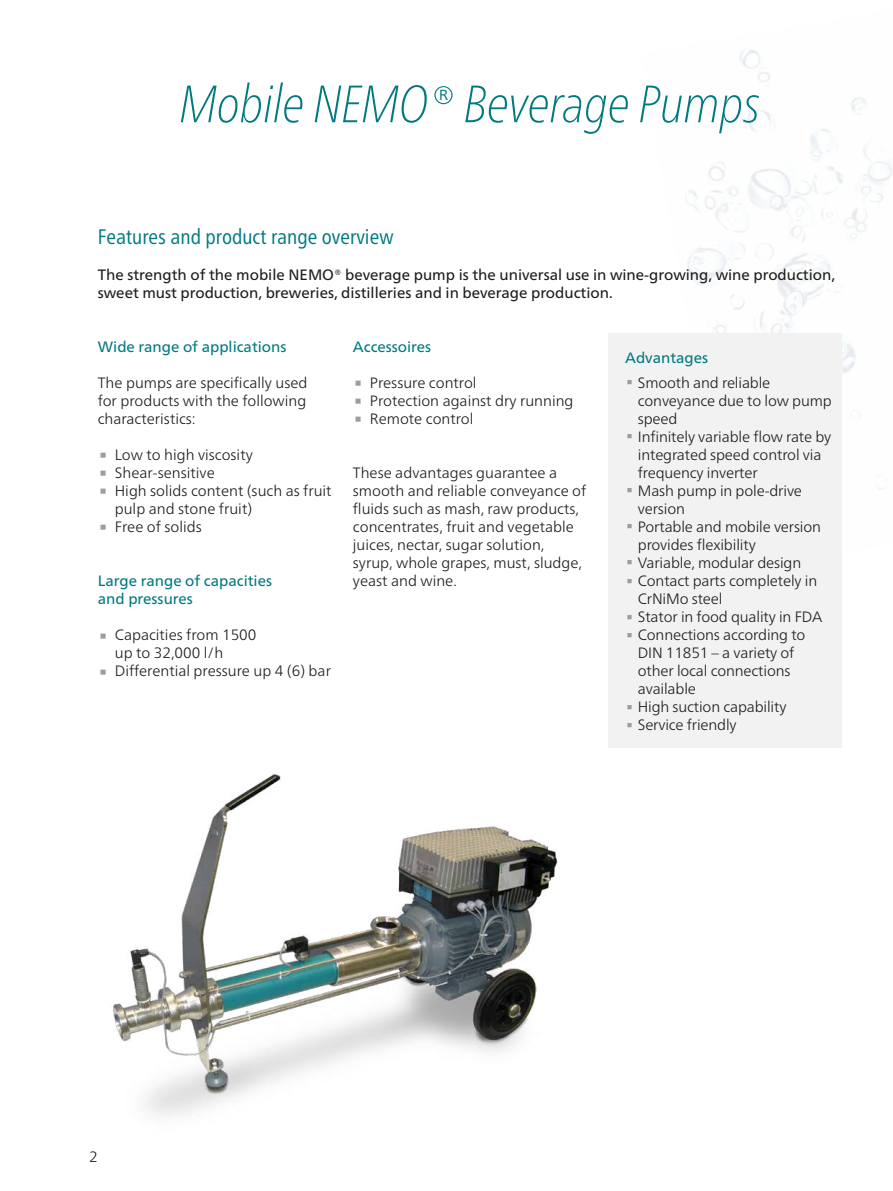
<style>
.page{position:relative;width:893px;height:1191px;background:#fff}
.page>*{position:absolute;margin:0;border:0;box-sizing:border-box;transform-origin:0 0}
.t1{font:italic 100 condensed 52.5px "Frutiger Neue LTW1 G";color:#007a80}
.t2{font:45px "Frutiger Neue LTW1 G";color:#9d9d9c}
.t3{font:37.5px "Frutiger Neue LTW1 G";color:#9d9d9c}
.t4{font:condensed 21px "Frutiger Neue LTW1 G";color:#007a80}
.t5{font:300 15px/18px "Frutiger Neue LTW1 G";letter-spacing:-.01em;color:#1d1d1b}
.t6{font:15px/18px "Frutiger Neue LTW1 G";color:#1d1d1b}
.t7{font:15px/18px "Frutiger Neue LTW1 G";color:#007a80}
</style>
<div class="page">
<img style="left:113px;top:773px;width:445px;height:343px">
<img style="left:641px;top:50px;width:252px;height:440px">
<div style="left:608px;top:334px;width:234px;height:414px;background:#f2f2f2"></div>
<h1 class="t1" style="left:180px;top:66px;width:582px">Mobile NEMO® Beverage Pumps</h1>
<h3 class="t4" style="left:98px;top:221px;width:297px">Features and product range overview</h3>
<p class="t6" style="left:98px;top:265px;width:739px">The strength of the mobile NEMO® beverage pump is the universal use in wine-growing, wine production, sweet must production, breweries, distilleries and in beverage production.</p>
<p class="t7" style="left:98px;top:337px;width:190px">Wide range of applications</p>
<p class="t5" style="left:98px;top:373px;width:211px;text-align:justify">The pumps are specifically used for products with the following characteristics:</p>
<h2 class="t2" style="left:98px;top:425px;width:12px">∙</h2>
<p class="t5" style="left:115px;top:445px;width:140px">Low to high viscosity</p>
<h2 class="t2" style="left:98px;top:443px;width:12px">∙</h2>
<p class="t5" style="left:115px;top:463px;width:101px">Shear-sensitive</p>
<h2 class="t2" style="left:98px;top:461px;width:12px">∙</h2>
<p class="t5" style="left:115px;top:481px;width:218px">High solids content (such as fruit pulp and stone fruit)</p>
<h2 class="t2" style="left:98px;top:497px;width:12px">∙</h2>
<p class="t5" style="left:115px;top:517px;width:88px">Free of solids</p>
<p class="t7" style="left:98px;top:571px;width:176px">Large range of capacities and pressures</p>
<h2 class="t2" style="left:98px;top:605px;width:12px">∙</h2>
<p class="t5" style="left:115px;top:625px;width:143px">Capacities from 1500 up to 32,000 l/h</p>
<h2 class="t2" style="left:98px;top:641px;width:12px">∙</h2>
<p class="t5" style="left:115px;top:661px;width:218px">Differential pressure up 4 (6) bar</p>
<p class="t7" style="left:353px;top:337px;width:80px">Accessoires</p>
<h2 class="t2" style="left:353px;top:353px;width:12px">∙</h2>
<p class="t5" style="left:370px;top:373px;width:108px">Pressure control</p>
<h2 class="t2" style="left:353px;top:371px;width:12px">∙</h2>
<p class="t5" style="left:370px;top:391px;width:205px">Protection against dry running</p>
<h2 class="t2" style="left:353px;top:389px;width:12px">∙</h2>
<p class="t5" style="left:370px;top:409px;width:105px">Remote control</p>
<p class="t5" style="left:353px;top:463px;width:235px">These advantages guarantee a smooth and reliable conveyance of fluids such as mash, raw products, concentrates, fruit and vegetable juices, nectar, sugar solution, syrup, whole grapes, must, sludge, yeast and wine.</p>
<p class="t7" style="left:625px;top:349px;width:85px">Advantages</p>
<h3 class="t3" style="left:625px;top:357px;width:10px">∙</h3>
<p class="t5" style="left:638px;top:373px;width:195px">Smooth and reliable conveyance due to low pump speed</p>
<h3 class="t3" style="left:625px;top:411px;width:10px">∙</h3>
<p class="t5" style="left:638px;top:427px;width:195px">Infinitely variable flow rate by integrated speed control via frequency inverter</p>
<h3 class="t3" style="left:625px;top:465px;width:10px">∙</h3>
<p class="t5" style="left:638px;top:481px;width:166px">Mash pump in pole-drive version</p>
<h3 class="t3" style="left:625px;top:501px;width:10px">∙</h3>
<p class="t5" style="left:638px;top:517px;width:185px">Portable and mobile version provides flexibility</p>
<h3 class="t3" style="left:625px;top:537px;width:10px">∙</h3>
<p class="t5" style="left:638px;top:553px;width:165px">Variable, modular design</p>
<h3 class="t3" style="left:625px;top:555px;width:10px">∙</h3>
<p class="t5" style="left:638px;top:571px;width:181px">Contact parts completely in<br>CrNiMo steel</p>
<h3 class="t3" style="left:625px;top:591px;width:10px">∙</h3>
<p class="t5" style="left:638px;top:607px;width:186px">Stator in food quality in FDA</p>
<h3 class="t3" style="left:625px;top:609px;width:10px">∙</h3>
<p class="t5" style="left:638px;top:625px;width:169px">Connections according to<br>DIN 11851 – a variety of other local connections available</p>
<h3 class="t3" style="left:625px;top:681px;width:10px">∙</h3>
<p class="t5" style="left:638px;top:697px;width:150px">High suction capability</p>
<h3 class="t3" style="left:625px;top:699px;width:10px">∙</h3>
<p class="t5" style="left:638px;top:715px;width:100px">Service friendly</p>
<p class="t5" style="left:89px;top:1147px;width:10px">2</p>
</div>
